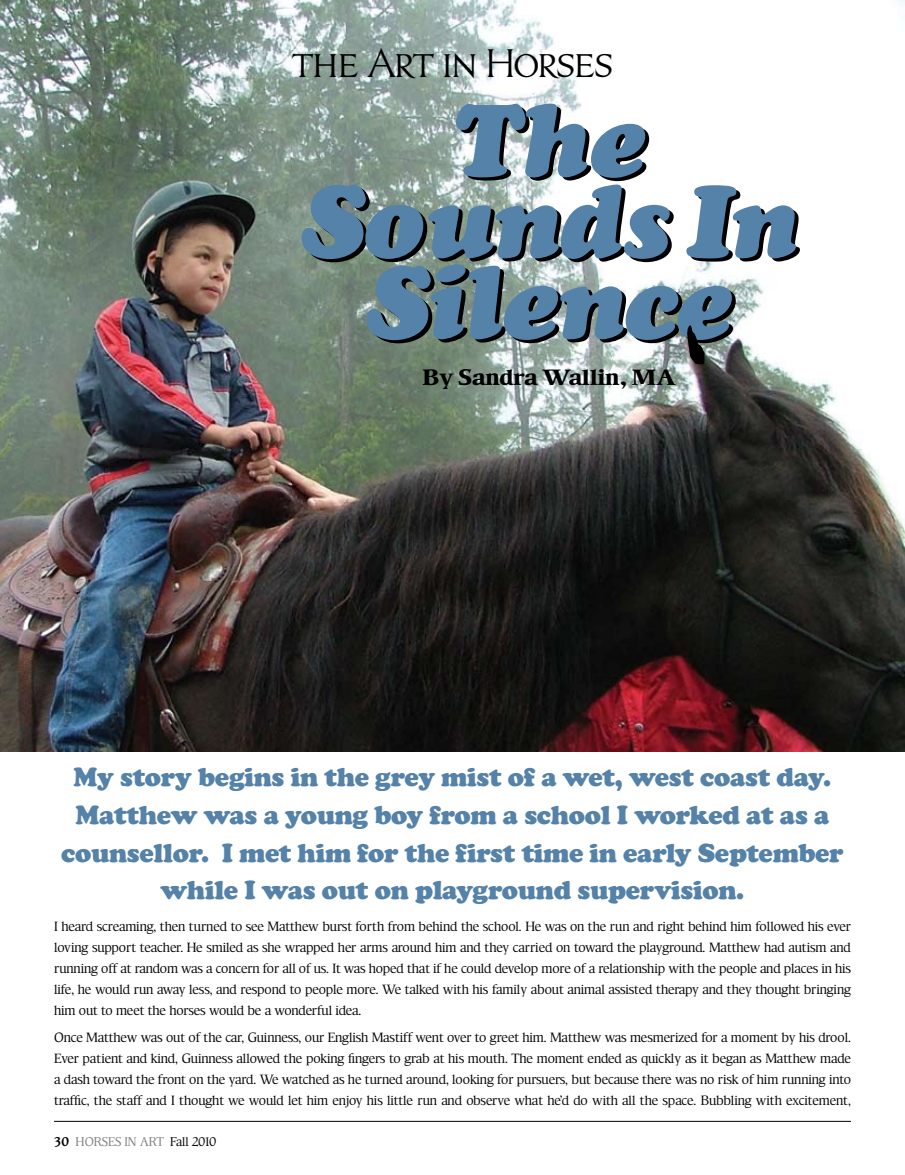
<style>
.page{position:relative;width:905px;height:1175px;background:#fff}
.page>*{position:absolute;margin:0;border:0;box-sizing:border-box;transform-origin:0 0}
.t1{font:45px "LHF Essendine Small Caps";color:#000}
.t2{font:900 27px/37.5px "Cooper";letter-spacing:-.01em;color:#5582a9;text-align:center}
.t3{font:700 21px "TF Habitat Expanded";color:#000}
.t4{font:12.75px/21px "TF Habitat";color:#000;text-align:justify}
.t5{font:12px "TF Habitat";color:#808285}
.s1{font-style:inherit}
.s2{font-weight:600;color:#000}
.s3{color:#000}
</style>
<div class="page">
<img style="left:0;top:0;width:904px;height:751px">
<hr style="left:54px;top:1121px;width:796px;height:1px;background:#000">
<svg style="left:301px;top:104px;width:498px;height:262px"></svg>
<h1 class="t1" style="left:293px;top:41px;width:320px">the Art in Horses</h1>
<h3 class="t3" style="left:422px;top:365px;width:255px">By Sandra Wallin, <span class="s1">MA</span></h3>
<h2 class="t2" style="left:61px;top:758px;width:784px">My story begins in the grey mist of a wet, west coast day.<br>Matthew was a young boy from a school I worked at as a counsellor. I met him for the first time in early September while I was out on playground supervision.</h2>
<p class="t4" style="left:54px;top:915px;width:798px">I heard screaming, then turned to see Matthew burst forth from behind the school. He was on the run and right behind him followed his ever loving support teacher. He smiled as she wrapped her arms around him and they carried on toward the playground. Matthew had autism and running off at random was a concern for all of us. It was hoped that if he could develop more of a relationship with the people and places in his life, he would run away less, and respond to people more. We talked with his family about animal assisted therapy and they thought bringing him out to meet the horses would be a wonderful idea.</p>
<p class="t4" style="left:54px;top:1026px;width:798px">Once Matthew was out of the car, Guinness, our English Mastiff went over to greet him. Matthew was mesmerized for a moment by his drool.<br>Ever patient and kind, Guinness allowed the poking fingers to grab at his mouth. The moment ended as quickly as it began as Matthew made a dash toward the front on the yard. We watched as he turned around, looking for pursuers, but because there was no risk of him running into traffic, the staff and I thought we would let him enjoy his little run and observe what he’d do with all the space. Bubbling with excitement,</p>
<p class="t5" style="left:54px;top:1134px;width:164px"><span class="s2">30</span> Horses in Art <span class="s3">Fall 2010</span></p>
</div>
